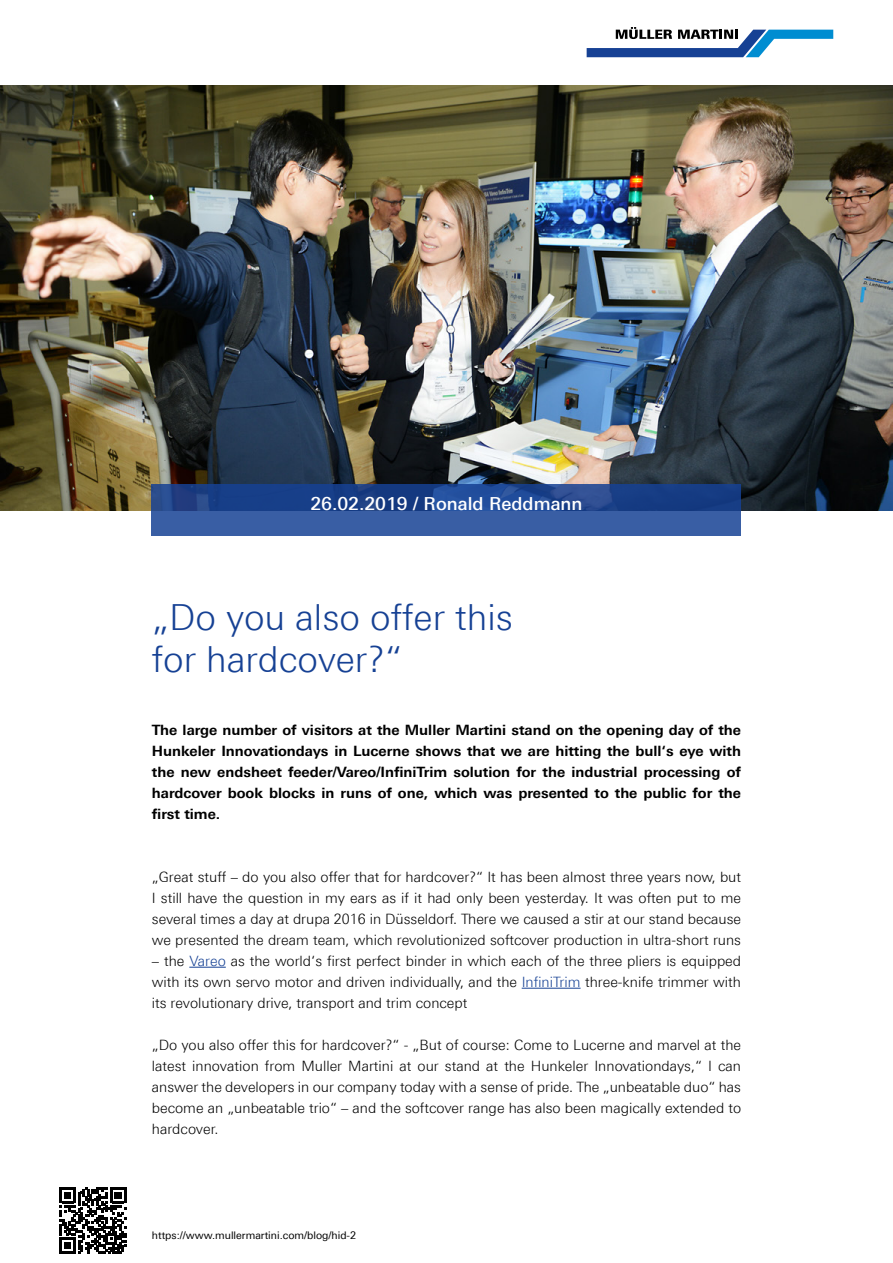
<style>
.page{position:relative;width:893px;height:1263px;background:#fff}
.page>*{position:absolute;margin:0;border:0;box-sizing:border-box;transform-origin:0 0}
.t1{font:300 36px/42px "Linotype Univers 330";color:#164194}
.t2{font:500 18px "Linotype Univers 530";color:#fff}
.t3{font:300 14.25px/21px "Linotype Univers 330";color:#000;text-align:justify}
.t4{font:700 14.25px/21px "Linotype Univers 630";color:#000;text-align:justify}
.t5{font:10.5px "Linotype Univers 430";color:#000}
.s1{color:#164194}
</style>
<div class="page">
<img style="left:0;top:85px;width:892px;height:425px">
<svg style="left:587px;top:27px;width:246px;height:30px"></svg>
<svg style="left:152px;top:485px;width:589px;height:51px;background:#2a4f96"></svg>
<svg style="left:60px;top:1187px;width:66px;height:67px"></svg>
<hr style="left:189px;top:967px;width:37px;height:1px;background:#164194">
<hr style="left:522px;top:988px;width:59px;height:1px;background:#164194">
<p class="t2" style="left:310px;top:493px;width:274px">26.02.2019 / Ronald Reddmann</p>
<h1 class="t1" style="left:152px;top:596px;width:363px">„Do you also offer this for hardcover?“</h1>
<p class="t4" style="left:152px;top:719px;width:591px">The large number of visitors at the Muller Martini stand on the opening day of the Hunkeler Innovationdays in Lucerne shows that we are hitting the bull‘s eye with the new endsheet feeder/Vareo/InfiniTrim solution for the industrial processing of hardcover book blocks in runs of one, which was presented to the public for the first time.</p>
<p class="t3" style="left:152px;top:866px;width:591px">„Great stuff – do you also offer that for hardcover?“ It has been almost three years now, but I still have the question in my ears as if it had only been yesterday. It was often put to me several times a day at drupa 2016 in Düsseldorf. There we caused a stir at our stand because we presented the dream team, which revolutionized softcover production in ultra-short runs</p>
<p class="t3" style="left:152px;top:950px;width:591px">– the <span class="s1">Vareo</span> as the world‘s first perfect binder in which each of the three pliers is equipped with its own servo motor and driven individually, and the <span class="s1">InfiniTrim</span> three-knife trimmer with its revolutionary drive, transport and trim concept</p>
<p class="t3" style="left:152px;top:1034px;width:591px">„Do you also offer this for hardcover?“ - „But of course: Come to Lucerne and marvel at the latest innovation from Muller Martini at our stand at the Hunkeler Innovationdays,“ I can answer the developers in our company today with a sense of pride. The „unbeatable duo“ has become an „unbeatable trio“ – and the softcover range has also been magically extended to hardcover.</p>
<p class="t5" style="left:152px;top:1229px;width:206px">https://www.mullermartini.com/blog/hid-2</p>
</div>
